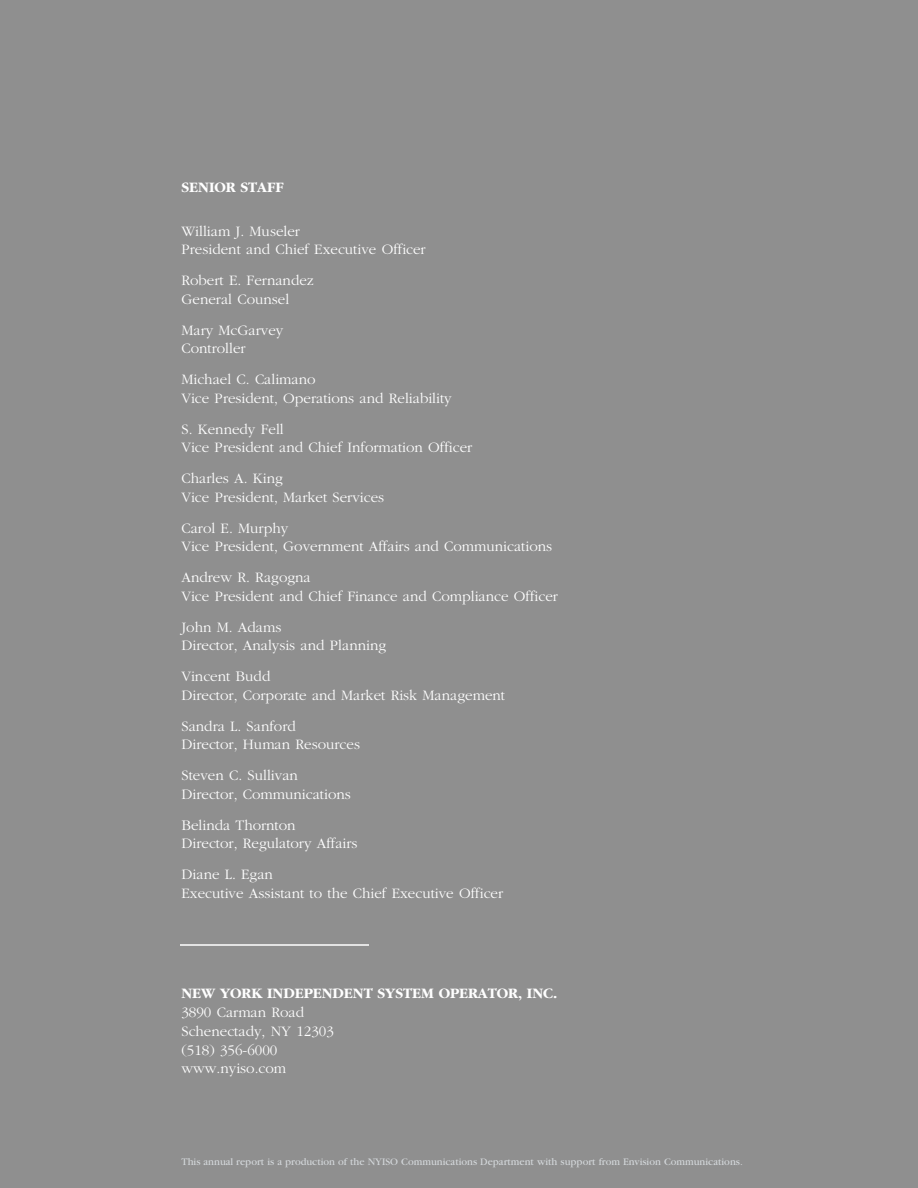
<style>
.page{position:relative;width:918px;height:1188px;background:#8f8f8f}
.page>*{position:absolute;margin:0;border:0;box-sizing:border-box;transform-origin:0 0}
.t1{font:300 15px/18.8px "Garamond";color:#fff}
.t2{font:700 15px "Garamond";color:#fff}
.t3{font:10.5px "Garamond";color:#d3d7da}
</style>
<div class="page">
<hr style="left:180px;top:944px;width:189px;height:2px;background:#fff">
<p class="t2" style="left:182px;top:181px;width:104px">SENIOR STAFF</p>
<p class="t1" style="left:182px;top:223px;width:246px">William J. Museler<br>President and Chief Executive Officer</p>
<p class="t1" style="left:182px;top:272px;width:134px">Robert E. Fernandez<br>General Counsel</p>
<p class="t1" style="left:182px;top:322px;width:103px">Mary McGarvey<br>Controller</p>
<p class="t1" style="left:182px;top:371px;width:272px">Michael C. Calimano<br>Vice President, Operations and Reliability</p>
<p class="t1" style="left:182px;top:421px;width:292px">S. Kennedy Fell<br>Vice President and Chief Information Officer</p>
<p class="t1" style="left:182px;top:470px;width:204px">Charles A. King<br>Vice President, Market Services</p>
<p class="t1" style="left:182px;top:520px;width:372px">Carol E. Murphy<br>Vice President, Government Affairs and Communications</p>
<p class="t1" style="left:182px;top:569px;width:378px">Andrew R. Ragogna<br>Vice President and Chief Finance and Compliance Officer</p>
<p class="t1" style="left:182px;top:619px;width:206px">John M. Adams<br>Director, Analysis and Planning</p>
<p class="t1" style="left:182px;top:668px;width:325px">Vincent Budd<br>Director, Corporate and Market Risk Management</p>
<p class="t1" style="left:182px;top:718px;width:180px">Sandra L. Sanford<br>Director, Human Resources</p>
<p class="t1" style="left:182px;top:767px;width:171px">Steven C. Sullivan<br>Director, Communications</p>
<p class="t1" style="left:182px;top:817px;width:178px">Belinda Thornton<br>Director, Regulatory Affairs</p>
<p class="t1" style="left:182px;top:866px;width:323px">Diane L. Egan<br>Executive Assistant to the Chief Executive Officer</p>
<p class="t2" style="left:182px;top:988px;width:377px">NEW YORK INDEPENDENT SYSTEM OPERATOR, INC.</p>
<p class="t1" style="left:182px;top:1004px;width:154px">3890 Carman Road<br>Schenectady, NY 12303 (518) 356-6000 www.nyiso.com</p>
<p class="t3" style="left:182px;top:1158px;width:563px">This annual report is a production of the NYISO Communications Department with support from Envision Communications.</p>
</div>
